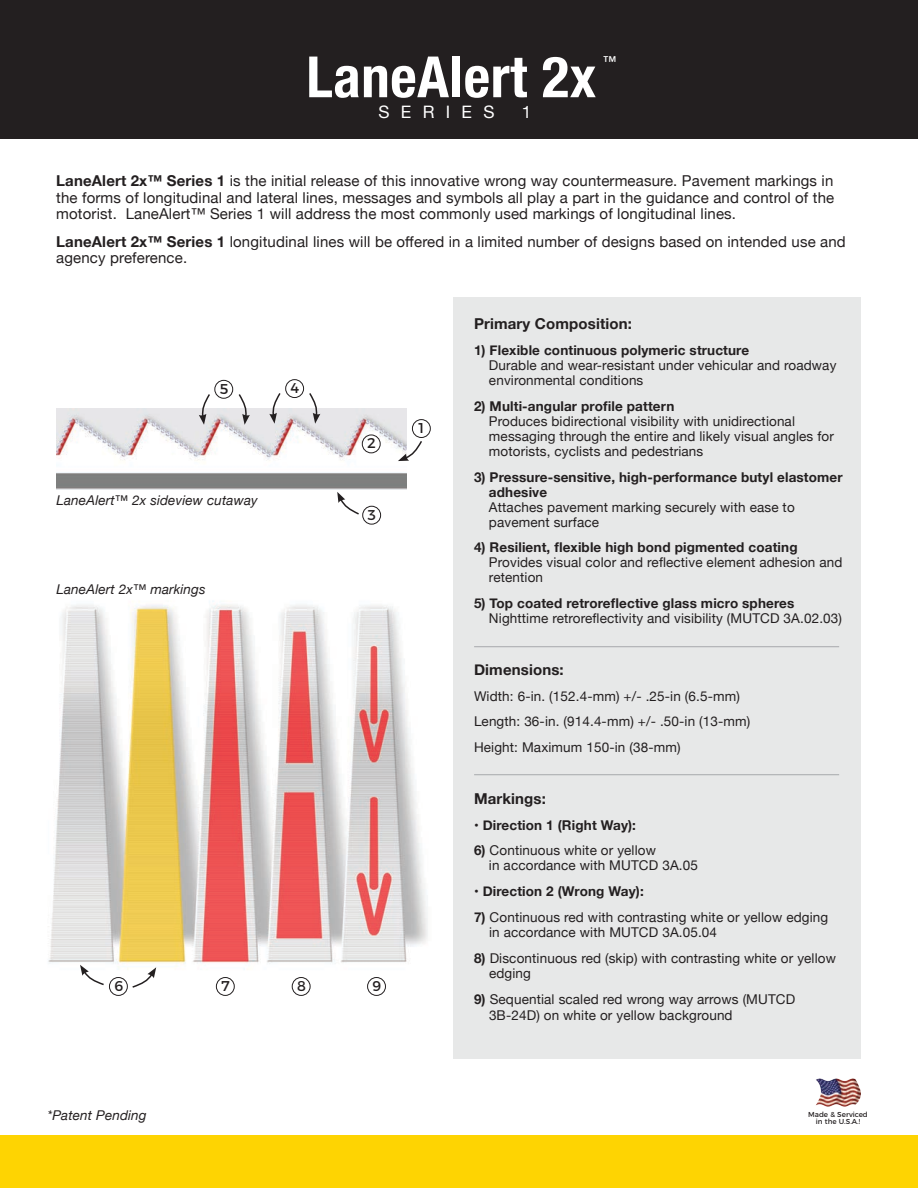
<style>
.page{position:relative;width:918px;height:1188px;background:#fff}
.page>*{position:absolute;margin:0;border:0;box-sizing:border-box;transform-origin:0 0}
.t1{font:700 condensed 57px "Helvetica Neue";letter-spacing:.01em;color:#fff}
.t2{font:17.1px "Helvetica Neue";letter-spacing:.66em;color:#fff}
.t3{font:15px/16.5px "Helvetica Neue";letter-spacing:.01em;color:#231f20;text-align:justify}
.t4{font:700 15px "Helvetica Neue";letter-spacing:.01em;color:#231f20}
.t5{font:14.25px "Montserrat";color:#231f20}
.t6{font:500 13.65px "Helvetica Neue";color:#fff}
.t7{font:13.5px/15px "Helvetica Neue";letter-spacing:.01em;color:#231f20}
.t8{font:700 13.5px/15px "Helvetica Neue";letter-spacing:.01em;color:#231f20}
.t9{font:italic 13.5px "Helvetica Neue";letter-spacing:.01em;color:#231f20}
.t10{font:7.2px "Montserrat";color:#231f20}
.s1{font-weight:700}
.s2{font-weight:400}
</style>
<div class="page">
<div style="left:0;top:0;width:918px;height:139px;background:#231f20"></div>
<img style="left:48px;top:601px;width:380px;height:369px">
<div style="left:454px;top:297px;width:407px;height:761px;background:#e7e8e8"></div>
<div style="left:0;top:1135px;width:918px;height:53px;background:#fed402"></div>
<img style="left:816px;top:1078px;width:44px;height:29px">
<hr style="left:474px;top:646px;width:365px;height:1px;background:#a7a9ac">
<hr style="left:474px;top:774px;width:365px;height:1px;background:#a7a9ac">
<div style="left:216px;top:977px;width:19px;height:19px;border:1px solid #231f20;border-radius:50%"></div>
<div style="left:292px;top:977px;width:18px;height:19px;border:1px solid #231f20;border-radius:50%"></div>
<div style="left:367px;top:977px;width:19px;height:19px;border:1px solid #231f20;border-radius:50%"></div>
<div style="left:109px;top:977px;width:19px;height:19px;border:1px solid #231f20;border-radius:50%"></div>
<svg style="left:80px;top:965px;width:26px;height:21px"></svg>
<svg style="left:131px;top:967px;width:25px;height:21px"></svg>
<img style="left:56px;top:409px;width:350px;height:81px">
<div style="left:362px;top:435px;width:19px;height:18px;border:1px solid #231f20;border-radius:50%"></div>
<div style="left:362px;top:506px;width:19px;height:19px;border:1px solid #231f20;border-radius:50%"></div>
<div style="left:285px;top:379px;width:19px;height:19px;border:1px solid #231f20;border-radius:50%"></div>
<div style="left:214px;top:380px;width:19px;height:19px;border:1px solid #231f20;border-radius:50%"></div>
<div style="left:412px;top:419px;width:19px;height:19px;border:1px solid #231f20;border-radius:50%"></div>
<svg style="left:398px;top:439px;width:24px;height:22px"></svg>
<svg style="left:337px;top:492px;width:22px;height:23px"></svg>
<svg style="left:199px;top:394px;width:12px;height:31px"></svg>
<svg style="left:237px;top:394px;width:13px;height:31px"></svg>
<svg style="left:269px;top:393px;width:13px;height:31px"></svg>
<svg style="left:308px;top:393px;width:12px;height:31px"></svg>
<p class="t1" style="left:306px;top:30px;width:291px">LaneAlert 2x</p>
<p class="t6" style="left:603px;top:50px;width:15px">™</p>
<p class="t2" style="left:379px;top:100px;width:118px">SERIES</p>
<p class="t2" style="left:522px;top:100px;width:11px">1</p>
<p class="t3" style="left:56px;top:174px;width:779px"><span class="s1">LaneAlert 2x™ Series 1</span> is the initial release of this innovative wrong way countermeasure. Pavement markings in the forms of longitudinal and lateral lines, messages and symbols all play a part in the guidance and control of the motorist. LaneAlert™ Series 1 will address the most commonly used markings of longitudinal lines.</p>
<p class="t3" style="left:56px;top:234px;width:791px"><span class="s1">LaneAlert 2x™ Series 1</span> longitudinal lines will be offered in a limited number of designs based on intended use and agency preference.</p>
<p class="t5" style="left:220px;top:377px;width:10px">5</p>
<p class="t5" style="left:291px;top:377px;width:10px">4</p>
<p class="t9" style="left:56px;top:491px;width:203px">LaneAlert™ 2x sideview cutaway</p>
<p class="t9" style="left:56px;top:580px;width:151px">LaneAlert 2x™ markings</p>
<p class="t5" style="left:367px;top:432px;width:10px">2</p>
<p class="t5" style="left:368px;top:503px;width:10px">3</p>
<p class="t5" style="left:417px;top:417px;width:10px">1</p>
<p class="t5" style="left:114px;top:975px;width:10px">6</p>
<p class="t5" style="left:221px;top:975px;width:10px">7</p>
<p class="t5" style="left:297px;top:975px;width:10px">8</p>
<p class="t5" style="left:372px;top:975px;width:10px">9</p>
<p class="t9" style="left:48px;top:1105px;width:101px">*Patent Pending</p>
<p class="t4" style="left:474px;top:312px;width:160px">Primary Composition:</p>
<p class="t7" style="left:489px;top:344px;width:349px;text-indent:-15px"><span class="s1">1) Flexible continuous polymeric structure<br></span>Durable and wear-resistant under vehicular and roadway environmental conditions</p>
<p class="t7" style="left:489px;top:399px;width:346px;text-indent:-15px"><span class="s1">2) Multi-angular profile pattern<br></span>Produces bidirectional visibility with unidirectional messaging through the entire and likely visual angles for motorists, cyclists and pedestrians</p>
<p class="t8" style="left:489px;top:470px;width:355px;text-indent:-15px">3) Pressure-sensitive, high-performance butyl elastomer adhesive<br><span class="s2">Attaches pavement marking securely with ease to pavement surface</span></p>
<p class="t7" style="left:489px;top:541px;width:355px;text-indent:-15px"><span class="s1">4) Resilient, flexible high bond pigmented coating<br></span>Provides visual color and reflective element adhesion and retention</p>
<p class="t7" style="left:489px;top:597px;width:355px;text-indent:-15px"><span class="s1">5) Top coated retroreflective glass micro spheres<br></span>Nighttime retroreflectivity and visibility (MUTCD 3A.02.03)</p>
<p class="t4" style="left:474px;top:658px;width:91px">Dimensions:</p>
<p class="t7" style="left:474px;top:689px;width:267px">Width: 6-in. (152.4-mm) +/- .25-in (6.5-mm)</p>
<p class="t7" style="left:474px;top:715px;width:278px">Length: 36-in. (914.4-mm) +/- .50-in (13-mm)</p>
<p class="t7" style="left:474px;top:741px;width:208px">Height: Maximum 150-in (38-mm)</p>
<p class="t4" style="left:474px;top:787px;width:74px">Markings:</p>
<p class="t8" style="left:474px;top:818px;width:164px">• Direction 1 (Right Way):</p>
<p class="t7" style="left:489px;top:844px;width:210px;text-indent:-15px"><span class="s1">6)</span> Continuous white or yellow<br>in accordance with MUTCD 3A.05</p>
<p class="t8" style="left:474px;top:884px;width:171px">• Direction 2 (Wrong Way):</p>
<p class="t7" style="left:489px;top:911px;width:341px;text-indent:-15px"><span class="s1">7)</span> Continuous red with contrasting white or yellow edging in accordance with MUTCD 3A.05.04</p>
<p class="t7" style="left:489px;top:951px;width:348px;text-indent:-15px"><span class="s1">8)</span> Discontinuous red (skip) with contrasting white or yellow edging</p>
<p class="t7" style="left:489px;top:991px;width:308px;line-height:16.5px;text-indent:-15px"><span class="s1">9)</span> Sequential scaled red wrong way arrows (MUTCD<br>3B-24D) on white or yellow background</p>
<p class="t10" style="left:808px;top:1108px;width:61px">Made &amp; Serviced</p>
<p class="t10" style="left:816px;top:1116px;width:46px">in the U.S.A.!</p>
</div>
